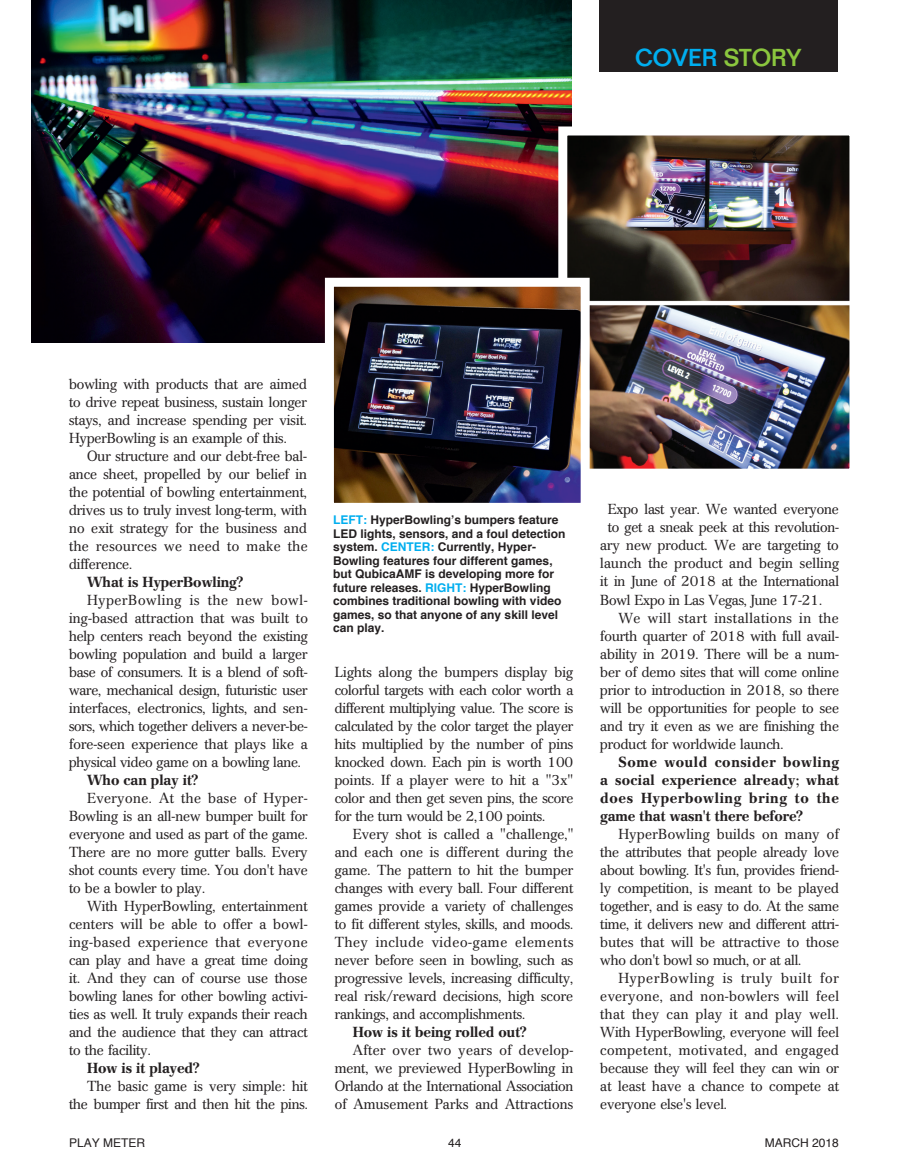
<style>
.page{position:relative;width:905px;height:1175px;background:#fff}
.page>*{position:absolute;margin:0;border:0;box-sizing:border-box;transform-origin:0 0}
.Headers{font:500 24px "Folio";color:#00aeef}
.Paragraph_indent-jus{font:14.4px/18px "Cremona";color:#231f20;text-align:justify}
.Paragraph_indent-jus-2{font:700 14.4px/18px "Cremona";color:#231f20;text-align:justify}
.Cutlines{font:700 12px/13.5px "Helvetica";color:#231f20}
.t1{font:12px "Helvetica";color:#231f20}
.s1{color:#8bc63e}
.s2{color:#00aeef}
</style>
<div class="page">
<div style="left:598px;top:0;width:239px;height:72px;background:#231f20"></div>
<img style="left:32px;top:0;width:540px;height:342px">
<img style="left:568px;top:136px;width:280px;height:331px">
<div style="left:558px;top:126px;width:300px;height:351px;border:9px solid #fff"></div>
<img style="left:335px;top:288px;width:244px;height:214px">
<div style="left:325px;top:278px;width:264px;height:234px;border:9px solid #fff"></div>
<p class="Headers" style="left:635px;top:43px;width:167px">COVER <span class="s1">STORY</span></p>
<p class="Paragraph_indent-jus" style="left:69px;top:375px;width:239px">bowling with products that are aimed to drive repeat business, sustain longer stays, and increase spending per visit.<br>HyperBowling is an example of this.</p>
<p class="Paragraph_indent-jus" style="left:69px;top:447px;width:240px;text-indent:18px">Our structure and our debt-free bal&shy;ance sheet, propelled by our belief in the potential of bowling entertainment, drives us to truly invest long-term, with no exit strategy for the business and the resources we need to make the difference.</p>
<p class="Paragraph_indent-jus-2" style="left:87px;top:573px;width:158px">What is HyperBowling?</p>
<p class="Paragraph_indent-jus" style="left:69px;top:591px;width:240px;text-indent:18px">HyperBowling is the new bowl&shy;ing-based attraction that was built to help centers reach beyond the existing bowling population and build a larger base of consumers. It is a blend of soft&shy;ware, mechanical design, futuristic user interfaces, electronics, lights, and sen&shy;sors, which together delivers a never-be&shy;fore-seen experience that plays like a physical video game on a bowling lane.</p>
<p class="Paragraph_indent-jus-2" style="left:87px;top:771px;width:113px">Who can play it?</p>
<p class="Paragraph_indent-jus" style="left:69px;top:789px;width:240px;text-indent:18px">Everyone. At the base of Hyper-Bowling is an all-new bumper built for everyone and used as part of the game.<br>There are no more gutter balls. Every shot counts every time. You don't have to be a bowler to play.</p>
<p class="Paragraph_indent-jus" style="left:69px;top:897px;width:240px;text-indent:18px">With HyperBowling, entertainment centers will be able to offer a bowl&shy;ing-based experience that everyone can play and have a great time doing it. And they can of course use those bowling lanes for other bowling activi&shy;ties as well. It truly expands their reach and the audience that they can attract to the facility.</p>
<p class="Paragraph_indent-jus-2" style="left:87px;top:1059px;width:114px">How is it played?</p>
<p class="Paragraph_indent-jus" style="left:69px;top:1077px;width:240px;text-align:right">The basic game is very simple: hit the bumper first and then hit the pins.</p>
<p class="Cutlines" style="left:333px;top:512px;width:234px"><span class="s2">LEFT:</span> HyperBowling’s bumpers feature LED lights, sensors, and a foul detection system. <span class="s2">CENTER:</span> Currently, Hyper-Bowling features four different games, but QubicaAMF is developing more for future releases. <span class="s2">RIGHT:</span> HyperBowling combines traditional bowling with video games, so that anyone of any skill level can play.</p>
<p class="Paragraph_indent-jus" style="left:334px;top:663px;width:240px">Lights along the bumpers display big colorful targets with each color worth a different multiplying value. The score is calculated by the color target the player hits multiplied by the number of pins knocked down. Each pin is worth 100 points. If a player were to hit a "3x" color and then get seven pins, the score for the turn would be 2,100 points.</p>
<p class="Paragraph_indent-jus" style="left:334px;top:825px;width:240px;text-indent:18px">Every shot is called a "challenge," and each one is different during the game. The pattern to hit the bumper changes with every ball. Four different games provide a variety of challenges to fit different styles, skills, and moods.<br>They include video-game elements never before seen in bowling, such as progressive levels, increasing difficulty, real risk/reward decisions, high score rankings, and accomplishments.</p>
<p class="Paragraph_indent-jus-2" style="left:352px;top:1023px;width:175px">How is it being rolled out?</p>
<p class="Paragraph_indent-jus" style="left:334px;top:1041px;width:240px;text-indent:18px">After over two years of develop&shy;ment, we previewed HyperBowling in Orlando at the International Association of Amusement Parks and Attractions</p>
<p class="Paragraph_indent-jus" style="left:607px;top:500px;width:233px">Expo last year. We wanted everyone</p>
<p class="Paragraph_indent-jus" style="left:607px;top:518px;width:233px">to get a sneak peek at this revolution-</p>
<p class="Paragraph_indent-jus" style="left:600px;top:536px;width:240px">ary new product. We are targeting to</p>
<p class="Paragraph_indent-jus" style="left:600px;top:554px;width:240px">launch the product and begin selling</p>
<p class="Paragraph_indent-jus" style="left:600px;top:572px;width:240px">it in June of 2018 at the International</p>
<p class="Paragraph_indent-jus" style="left:600px;top:590px;width:223px">Bowl Expo in Las Vegas, June 17-21.</p>
<p class="Paragraph_indent-jus" style="left:600px;top:608px;width:240px;text-indent:18px">We will start installations in the fourth quarter of 2018 with full avail&shy;ability in 2019. There will be a num&shy;ber of demo sites that will come online prior to introduction in 2018, so there will be opportunities for people to see and try it even as we are finishing the product for worldwide launch.</p>
<p class="Paragraph_indent-jus-2" style="left:600px;top:753px;width:240px;text-indent:18px">Some would consider bowling a social experience already; what does Hyperbowling bring to the game that wasn't there before?</p>
<p class="Paragraph_indent-jus" style="left:600px;top:824px;width:240px;text-indent:18px">HyperBowling builds on many of the attributes that people already love about bowling. It's fun, provides friend&shy;ly competition, is meant to be played together, and is easy to do. At the same time, it delivers new and different attri&shy;butes that will be attractive to those who don't bowl so much, or at all.</p>
<p class="Paragraph_indent-jus" style="left:600px;top:968px;width:240px;text-indent:18px">HyperBowling is truly built for everyone, and non-bowlers will feel that they can play it and play well.<br>With HyperBowling, everyone will feel competent, motivated, and engaged because they will feel they can win or at least have a chance to compete at everyone else's level.</p>
<p class="t1" style="left:69px;top:1132px;width:78px">PLAY METER</p>
<p class="t1" style="left:448px;top:1132px;width:15px">44</p>
<p class="t1" style="left:764px;top:1132px;width:76px">MARCH 2018</p>
</div>
